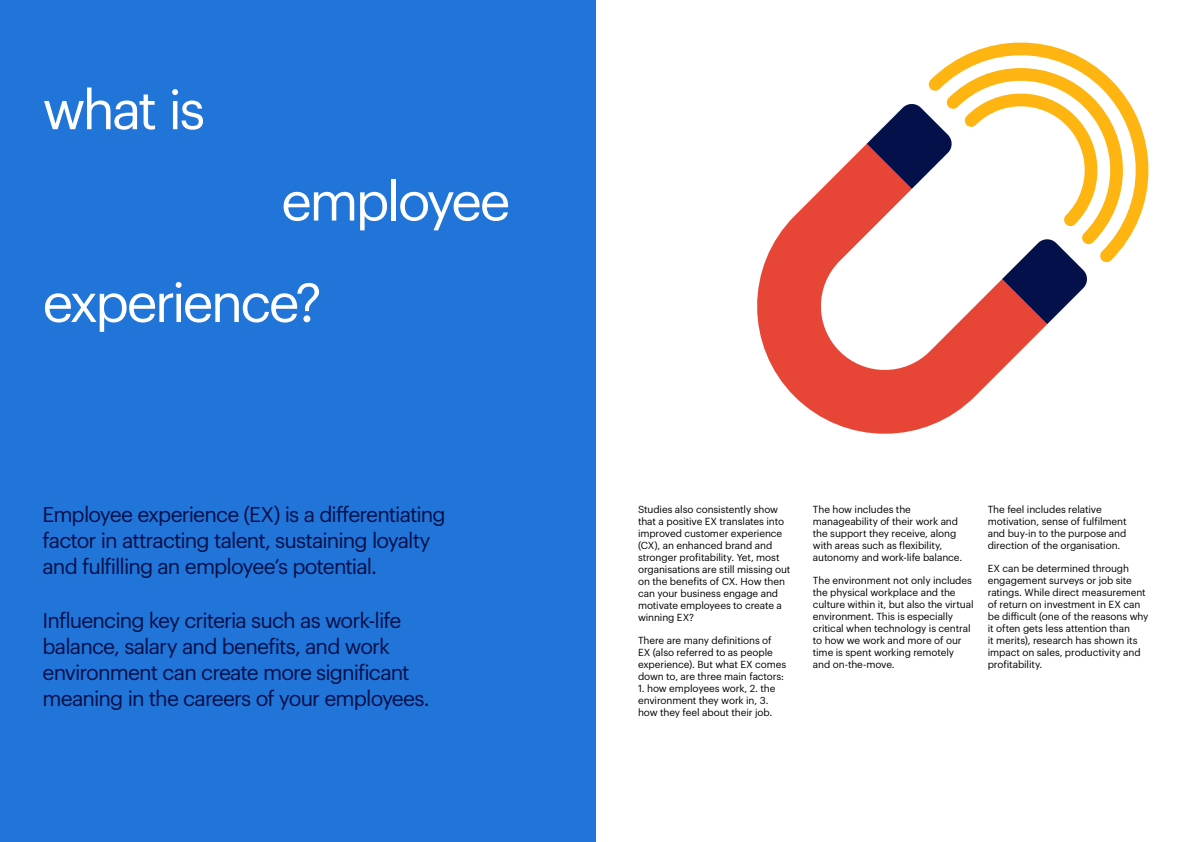
<style>
.page{position:relative;width:1191px;height:842px;background:#fff}
.page>*{position:absolute;margin:0;border:0;box-sizing:border-box;transform-origin:0 0}
.t1{font:54px "Graphik";letter-spacing:-.05em;color:#fff}
.t2{font:21px/26px "Graphik";letter-spacing:-.04em;color:#041049}
.t3{font:10px/12px "Graphik";letter-spacing:-.01em;color:#000}
</style>
<div class="page">
<div style="left:0;top:0;width:595px;height:842px;background:#2175d9"></div>
<svg style="left:960px;top:42px;width:189px;height:191px"></svg>
<svg style="left:757px;top:144px;width:290px;height:290px;fill:#e74536"></svg>
<svg style="left:866px;top:58px;width:266px;height:266px"></svg>
<h1 class="t1" style="left:43px;top:69px;width:164px">what is</h1>
<h1 class="t1" style="left:281px;top:160px;width:231px">employee</h1>
<h1 class="t1" style="left:43px;top:262px;width:281px">experience?</h1>
<h2 class="t2" style="left:43px;top:499px;width:404px">Employee experience (EX) is a differentiating factor in attracting talent, sustaining loyalty and fulfilling an employee’s potential.</h2>
<h2 class="t2" style="left:43px;top:606px;width:389px">Influencing key criteria such as work-life balance, salary and benefits, and work environment can create more significant meaning in the careers of your employees.</h2>
<p class="t3" style="left:638px;top:502px;width:154px">Studies also consistently show that a positive EX translates into improved customer experience (CX), an enhanced brand and stronger profitability. Yet, most organisations are still missing out on the benefits of CX. How then can your business engage and motivate employees to create a winning EX?</p>
<p class="t3" style="left:638px;top:634px;width:150px">There are many definitions of<br>EX (also referred to as people experience). But what EX comes down to, are three main factors:</p>
<p class="t3" style="left:638px;top:682px;width:139px">1. how employees work, 2. the environment they work in, 3. how they feel about their job.</p>
<p class="t3" style="left:813px;top:502px;width:151px">The how includes the manageability of their work and the support they receive, along with areas such as flexibility, autonomy and work-life balance.</p>
<p class="t3" style="left:813px;top:574px;width:162px">The environment not only includes the physical workplace and the culture within it, but also the virtual environment. This is especially critical when technology is central to how we work and more of our time is spent working remotely and on-the-move.</p>
<p class="t3" style="left:987px;top:502px;width:140px">The feel includes relative motivation, sense of fulfilment and buy-in to the purpose and direction of the organisation.</p>
<p class="t3" style="left:987px;top:562px;width:162px">EX can be determined through engagement surveys or job site ratings. While direct measurement of return on investment in EX can be difficult (one of the reasons why it often gets less attention than<br>it merits), research has shown its impact on sales, productivity and profitability.</p>
</div>
